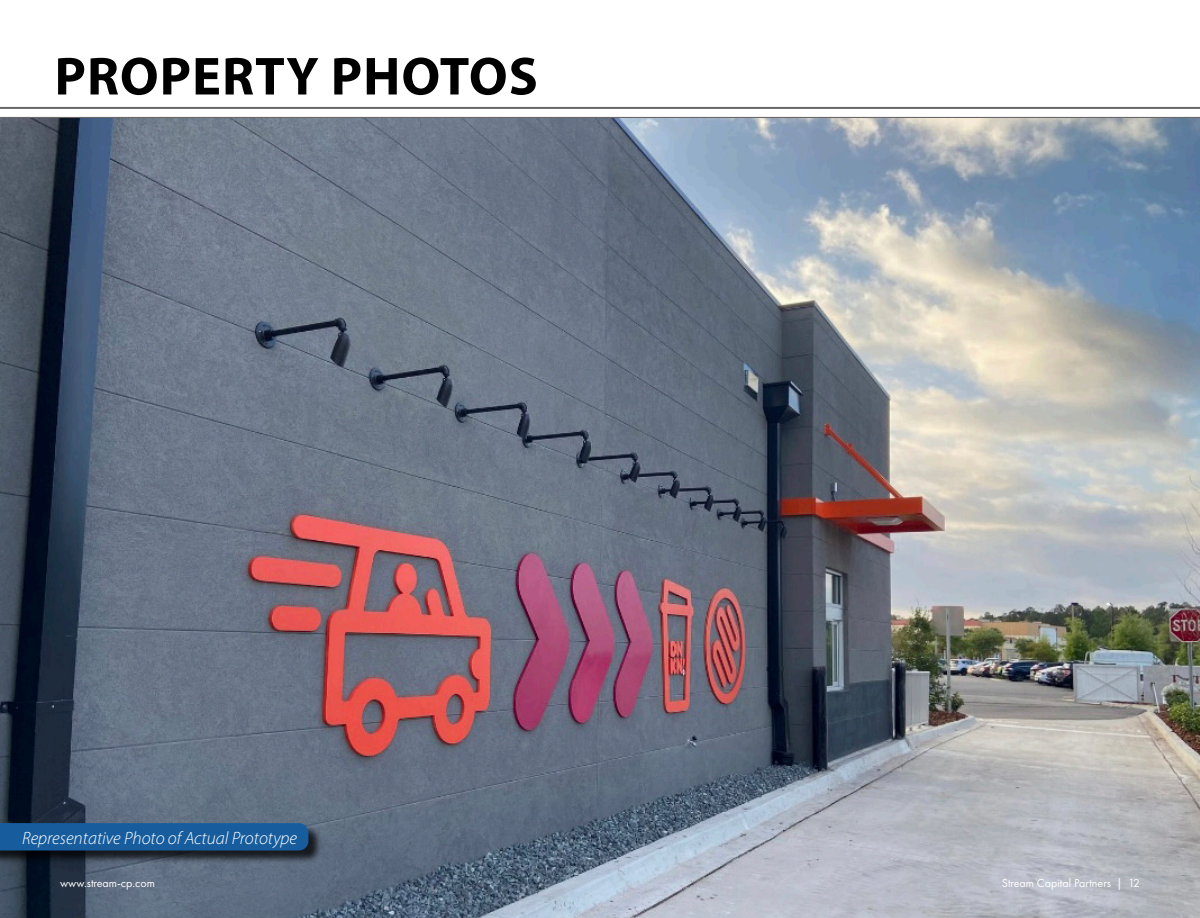
<style>
.page{position:relative;width:1200px;height:918px;background:#fff}
.page>*{position:absolute;margin:0;border:0;box-sizing:border-box;transform-origin:0 0}
.t1{font:700 54px "Myriad Pro";letter-spacing:.02em;color:#000}
.t2{font:italic 300 17.85px "Myriad Pro";color:#fff}
.t3{font:12px "Futura PT";color:#fff}
</style>
<div class="page">
<hr style="left:0;top:107px;width:1200px;height:2px;background:#696768">
<hr style="left:0;top:117px;width:1200px;height:2px;background:#696768">
<img style="left:0;top:119px;width:1200px;height:799px">
<div style="left:0;top:825px;width:322px;height:40px;background:#000;opacity:.75"></div>
<div style="left:0;top:823px;width:308px;height:27px;background:#175d9e"></div>
<h1 class="t1" style="left:55px;top:41px;width:485px">PROPERTY PHOTOS</h1>
<h2 class="t2" style="left:22px;top:827px;width:277px">Representative Photo of Actual Prototype</h2>
<p class="t3" style="left:60px;top:876px;width:97px">www.stream-cp.com</p>
<p class="t3" style="left:1002px;top:876px;width:140px">Stream Capital Partners | 12</p>
</div>
